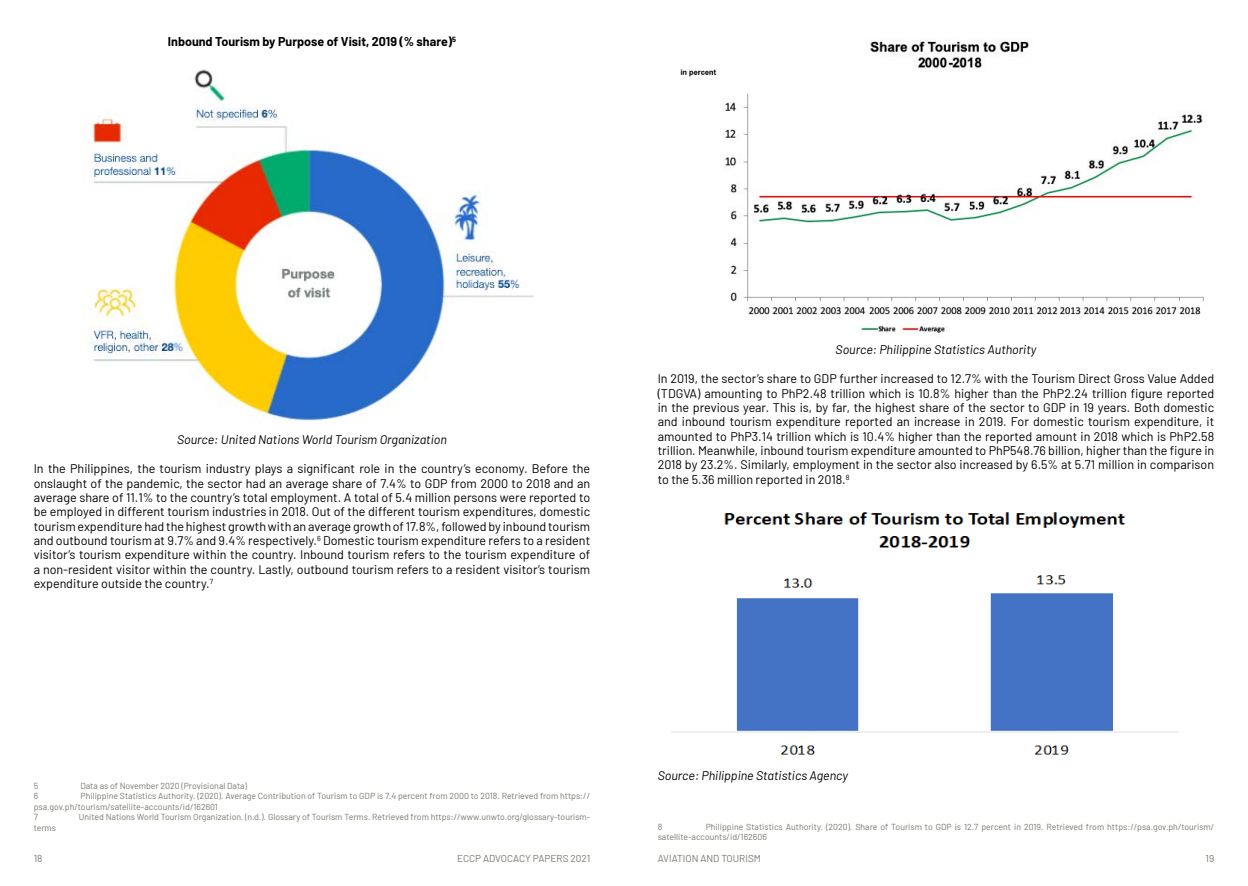
<style>
.page{position:relative;width:1248px;height:886px;background:#fff}
.page>*{position:absolute;margin:0;border:0;box-sizing:border-box;transform-origin:0 0}
.t1{font:12.5px/14.4px "Barlow";color:#000;text-align:justify}
.t2{font:italic 12.5px "Barlow";color:#000}
.t3{font:700 12.5px "Barlow";color:#000}
.t4{font:10px "Barlow";color:#79776e}
.t5{font:8.75px/10.5px "Barlow";color:#79776e}
</style>
<div class="page">
<img style="left:82px;top:69px;width:452px;height:354px">
<img style="left:680px;top:40px;width:526px;height:293px">
<img style="left:671px;top:512px;width:508px;height:243px">
<p class="t3" style="left:168px;top:32px;width:290px">Inbound Tourism by Purpose of Visit, 2019 (% share)<sup>5</sup></p>
<p class="t2" style="left:177px;top:431px;width:271px">Source: United Nations World Tourism Organization</p>
<p class="t1" style="left:34px;top:460px;width:558px">In the Philippines, the tourism industry plays a significant role in the country’s economy. Before the onslaught of the pandemic, the sector had an average share of 7.4% to GDP from 2000 to 2018 and an average share of 11.1% to the country’s total employment. A total of 5.4 million persons were reported to be employed in different tourism industries in 2018. Out of the different tourism expenditures, domestic tourism expenditure had the highest growth with an average growth of 17.8%, followed by inbound tourism and outbound tourism at 9.7% and 9.4% respectively.<sup>6</sup> Domestic tourism expenditure refers to a resident visitor’s tourism expenditure within the country. Inbound tourism refers to the tourism expenditure of a non-resident visitor within the country. Lastly, outbound tourism refers to a resident visitor’s tourism expenditure outside the country.<sup>7</sup></p>
<p class="t2" style="left:835px;top:341px;width:202px">Source: Philippine Statistics Authority</p>
<p class="t1" style="left:657px;top:370px;width:558px">In 2019, the sector’s share to GDP further increased to 12.7% with the Tourism Direct Gross Value Added (TDGVA) amounting to PhP2.48 trillion which is 10.8% higher than the PhP2.24 trillion figure reported in the previous year. This is, by far, the highest share of the sector to GDP in 19 years. Both domestic and inbound tourism expenditure reported an increase in 2019. For domestic tourism expenditure, it amounted to PhP3.14 trillion which is 10.4% higher than the reported amount in 2018 which is PhP2.58 trillion. Meanwhile, inbound tourism expenditure amounted to PhP548.76 billion, higher than the figure in 2018 by 23.2%. Similarly, employment in the sector also increased by 6.5% at 5.71 million in comparison to the 5.36 million reported in 2018.<sup>8</sup></p>
<p class="t5" style="left:34px;top:779px;width:6px">5</p>
<p class="t5" style="left:80px;top:779px;width:168px">Data as of November 2020 (Provisional Data)</p>
<p class="t5" style="left:34px;top:790px;width:6px">6</p>
<p class="t5" style="left:34px;top:790px;width:558px;text-indent:47px">Philippine Statistics Authority. (2020). Average Contribution of Tourism to GDP is 7.4 percent from 2000 to 2018. Retrieved from https:// psa.gov.ph/tourism/satellite-accounts/id/162601<br>7</p>
<p class="t5" style="left:79px;top:811px;width:513px">United Nations World Tourism Organization. (n.d.). Glossary of Tourism Terms. Retrieved from https://www.unwto.org/glossary-tourism-</p>
<p class="t5" style="left:34px;top:821px;width:24px">terms</p>
<p class="t2" style="left:657px;top:767px;width:192px">Source: Philippine Statistics Agency</p>
<p class="t5" style="left:657px;top:820px;width:558px;text-indent:48px">Philippine Statistics Authority. (2020). Share of Tourism to GDP is 12.7 percent in 2019. Retrieved from https://psa.gov.ph/tourism/ satellite-accounts/id/162606</p>
<p class="t5" style="left:657px;top:820px;width:6px">8</p>
<p class="t4" style="left:34px;top:851px;width:10px">18</p>
<p class="t4" style="left:457px;top:851px;width:135px">ECCP ADVOCACY PAPERS 2021</p>
<p class="t4" style="left:657px;top:851px;width:105px">AVIATION AND TOURISM</p>
<p class="t4" style="left:1205px;top:851px;width:10px">19</p>
</div>
